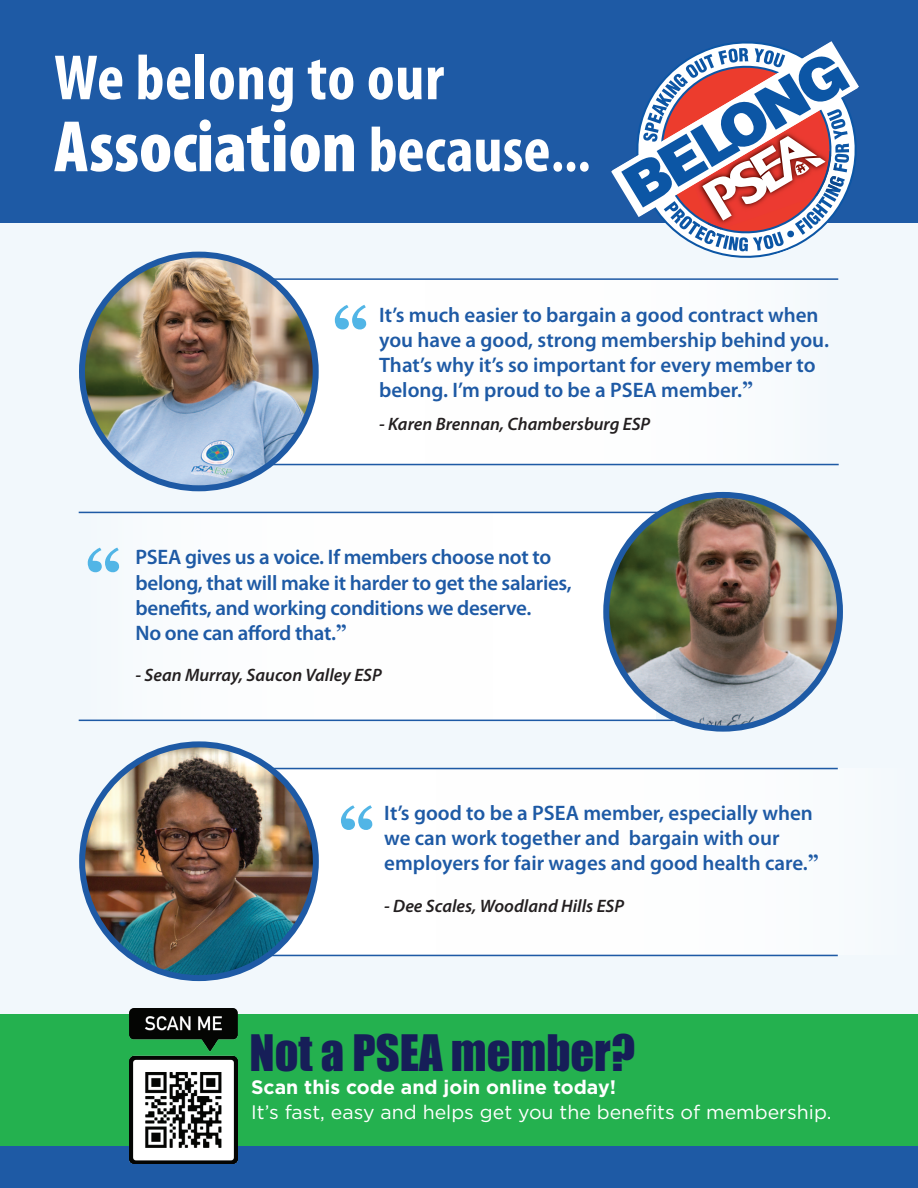
<style>
.page{position:relative;width:918px;height:1188px;background:#fff}
.page>*{position:absolute;margin:0;border:0;box-sizing:border-box;transform-origin:0 0}
.t1{font:900 condensed 73.5px "Myriad Pro";color:#fff}
.t2{font:700 72px "Georgia";color:#51b5e6}
.t3{font:700 condensed 64.5px "Myriad Pro";letter-spacing:.01em;color:#fff}
.t4{font:46.5px "Impact";color:#161e58}
.t5{font:600 21px/25.2px "Myriad Pro";color:#1e5aa5}
.t6{font:19.5px/25.5px "Gotham HTF";color:#fff}
.t7{font:italic 600 18px "Myriad Pro";color:#231f20}
.s1{font-weight:700;font-size:64.5px}
.s2{font-weight:700;font-size:57px}
.s3{font-family:"Georgia";font-weight:700}
.s4{font-weight:700}
</style>
<div class="page">
<div style="left:0;top:216px;width:918px;height:939px;background:#f2f8fc"></div>
<div style="left:0;top:0;width:917px;height:222px;background:#1e5aa5"></div>
<svg style="left:708px;top:222px;width:160px;height:36px"></svg>
<svg style="left:612px;top:42px;width:246px;height:209px"></svg>
<div style="left:262px;top:278px;width:576px;height:187px;background:#fefefe"></div>
<div style="left:79px;top:512px;width:576px;height:209px;background:#fefefe"></div>
<div style="left:246px;top:768px;width:671px;height:186px;background:#fefefe"></div>
<hr style="left:79px;top:512px;width:591px;height:1px;background:#1e5aa5">
<hr style="left:79px;top:720px;width:625px;height:1px;background:#1e5aa5">
<hr style="left:247px;top:278px;width:591px;height:2px;background:#1e5aa5">
<hr style="left:247px;top:464px;width:592px;height:1px;background:#1e5aa5">
<hr style="left:231px;top:768px;width:607px;height:1px;background:#1e5aa5">
<hr style="left:231px;top:955px;width:607px;height:1px;background:#1e5aa5">
<img style="left:606px;top:495px;width:234px;height:234px;border-radius:50%">
<div style="left:603px;top:492px;width:240px;height:240px;border:6px solid #1e5aa5;border-radius:50%"></div>
<img style="left:82px;top:744px;width:234px;height:234px;border-radius:50%">
<div style="left:79px;top:741px;width:240px;height:240px;border:6px solid #1e5aa5;border-radius:50%"></div>
<img style="left:82px;top:255px;width:234px;height:233px;border-radius:50%">
<div style="left:79px;top:252px;width:240px;height:239px;border:6px solid #1e5aa5;border-radius:50%"></div>
<div style="left:0;top:1133px;width:917px;height:55px;background:#1e5aa5"></div>
<div style="left:0;top:1014px;width:918px;height:132px;background:#24b14f"></div>
<img style="left:130px;top:1009px;width:108px;height:154px">
<p class="t3" style="left:54px;top:39px;width:391px">We belong to our</p>
<p class="t1" style="left:54px;top:103px;width:538px">Association <span class="s1">because</span><span class="s2">...</span></p>
<p class="t2" style="left:332px;top:291px;width:39px">“</p>
<p class="t5" style="left:379px;top:304px;width:451px">It’s much easier to bargain a good contract when you have a good, strong membership behind you.<br>That’s why it’s so important for every member to belong. I’m proud to be a PSEA member.<span class="s3">”</span></p>
<p class="t7" style="left:379px;top:417px;width:273px">- Karen Brennan, Chambersburg ESP</p>
<p class="t2" style="left:85px;top:534px;width:39px">“</p>
<p class="t5" style="left:136px;top:546px;width:438px">PSEA gives us a voice. If members choose not to belong, that will make it harder to get the salaries, benefits, and working conditions we deserve.<br>No one can afford that.<span class="s3">”</span></p>
<p class="t7" style="left:136px;top:668px;width:248px">- Sean Murray, Saucon Valley ESP</p>
<p class="t2" style="left:338px;top:792px;width:39px">“</p>
<p class="t5" style="left:384px;top:802px;width:436px">It’s good to be a PSEA member, especially when we can work together and bargain with our employers for fair wages and good health care.<span class="s3">”</span></p>
<p class="t7" style="left:384px;top:899px;width:241px">- Dee Scales, Woodland Hills ESP</p>
<p class="t4" style="left:250px;top:1038px;width:387px">Not a PSEA member?</p>
<p class="t6" style="left:251px;top:1075px;width:582px"><span class="s4">Scan this code and join online today!<br></span>It’s fast, easy and helps get you the benefits of membership.</p>
</div>
